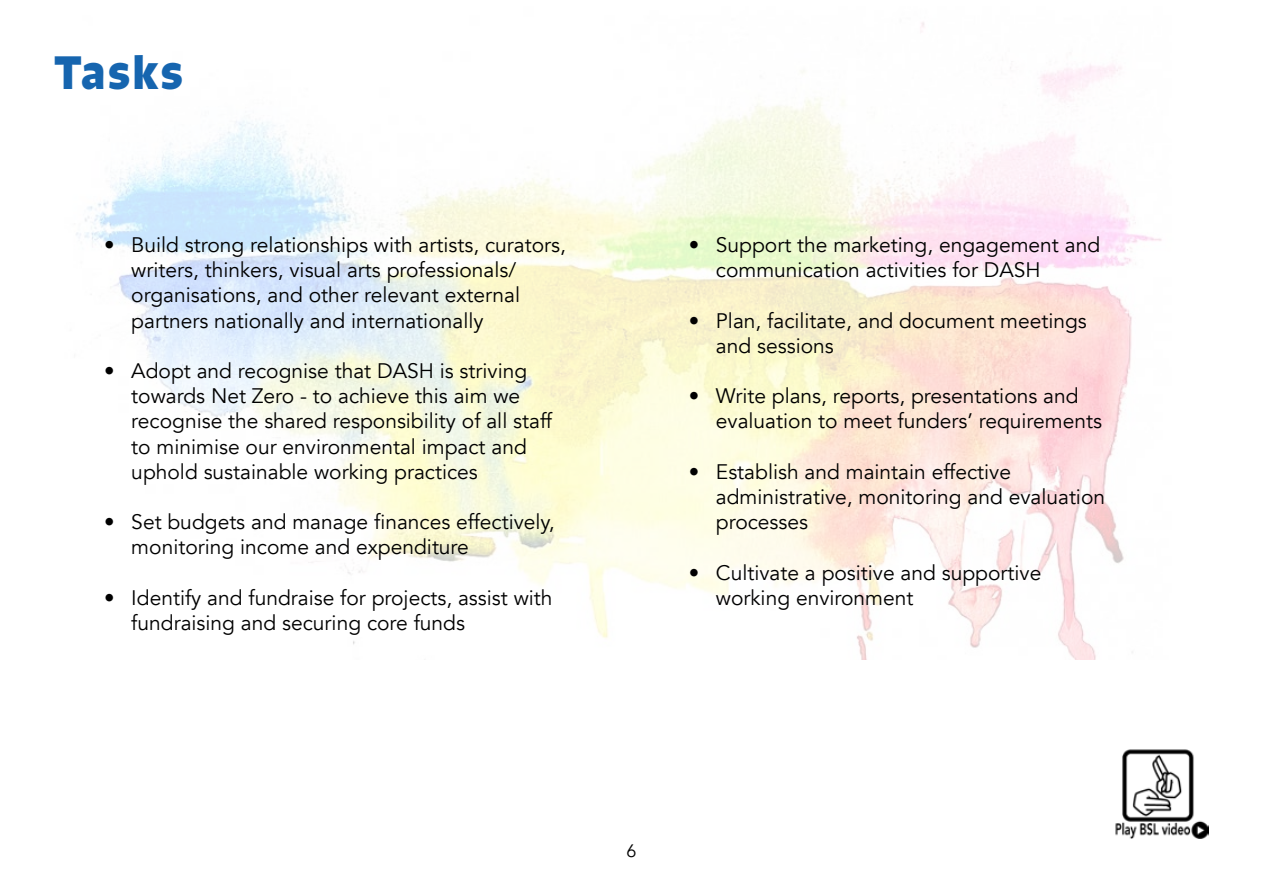
<style>
.page{position:relative;width:1263px;height:893px;background:#fff}
.page>*{position:absolute;margin:0;border:0;box-sizing:border-box;transform-origin:0 0}
.t1{font:700 45px "Signo";letter-spacing:.04em;color:#1665af}
.t2{font:21px/25.2px "Avenir";color:#000}
.t3{font:18px "Avenir";color:#000}
</style>
<div class="page">
<img style="left:76px;top:22px;width:1086px;height:637px">
<img style="left:1115px;top:749px;width:94px;height:90px">
<p class="t1" style="left:54px;top:44px;width:131px">Tasks</p>
<p class="t2" style="left:131px;top:233px;width:436px;text-indent:-27px">• Build strong relationships with artists, curators, writers, thinkers, visual arts professionals/ organisations, and other relevant external partners nationally and internationally</p>
<p class="t2" style="left:131px;top:359px;width:422px;text-indent:-27px">• Adopt and recognise that DASH is striving towards Net Zero - to achieve this aim we recognise the shared responsibility of all staff to minimise our environmental impact and uphold sustainable working practices</p>
<p class="t2" style="left:131px;top:510px;width:425px;text-indent:-27px">• Set budgets and manage finances effectively, monitoring income and expenditure</p>
<p class="t2" style="left:131px;top:585px;width:423px;text-indent:-27px">• Identify and fundraise for projects, assist with fundraising and securing core funds</p>
<p class="t2" style="left:716px;top:233px;width:386px;text-indent:-27px">• Support the marketing, engagement and communication activities for DASH</p>
<p class="t2" style="left:716px;top:308px;width:372px;text-indent:-27px">• Plan, facilitate, and document meetings and sessions</p>
<p class="t2" style="left:716px;top:384px;width:388px;text-indent:-27px">• Write plans, reports, presentations and evaluation to meet funders’ requirements</p>
<p class="t2" style="left:716px;top:459px;width:391px;text-indent:-27px">• Establish and maintain effective administrative, monitoring and evaluation processes</p>
<p class="t2" style="left:716px;top:560px;width:327px;text-indent:-27px">• Cultivate a positive and supportive working environment</p>
<p class="t3" style="left:626px;top:840px;width:12px">6</p>
</div>
